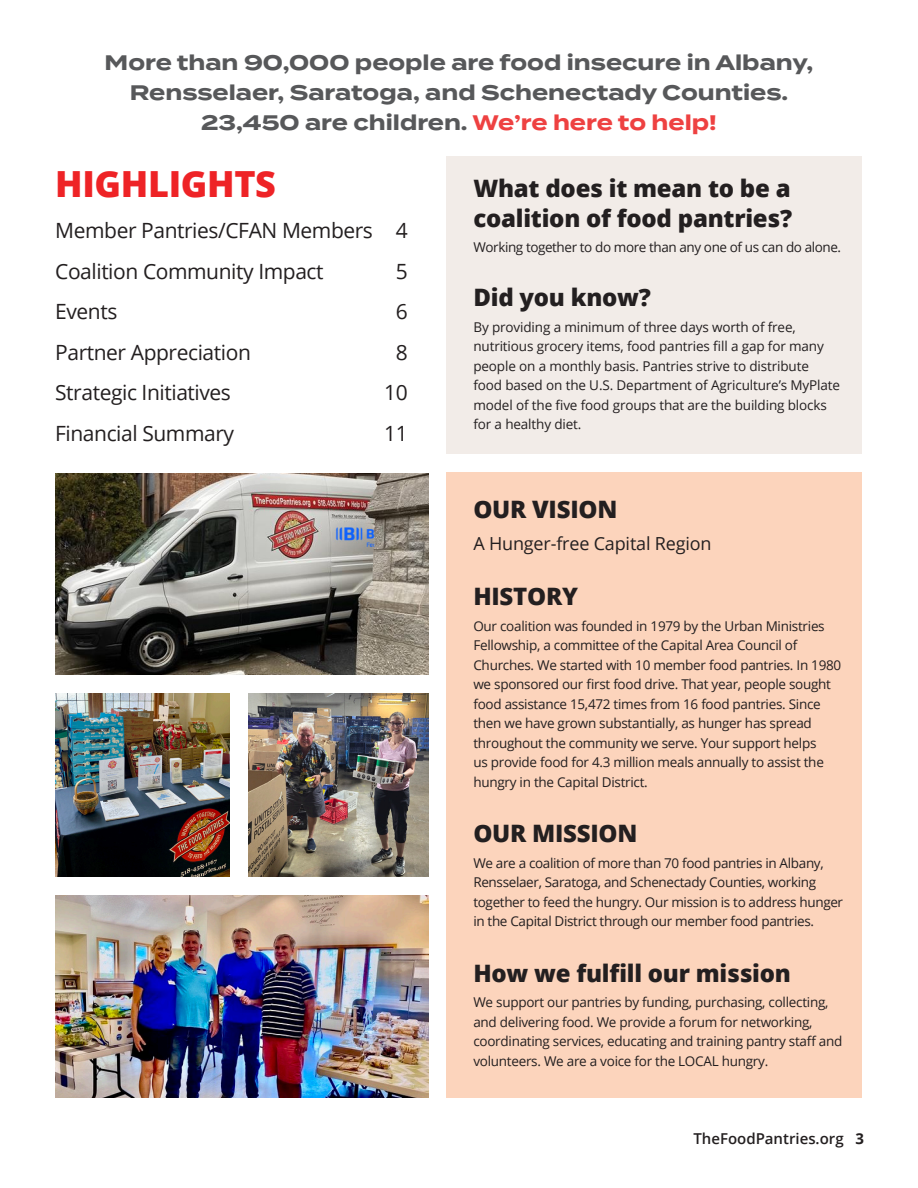
<style>
.page{position:relative;width:918px;height:1188px;background:#fff}
.page>*{position:absolute;margin:0;border:0;box-sizing:border-box;transform-origin:0 0}
.t1{font:800 36px "Open Sans";letter-spacing:-.01em;color:#ee2326}
.t2{font:800 24px/30px "Open Sans";letter-spacing:-.01em;color:#231f20}
.t3{font:700 21px/30px "Termina";color:#57585a;text-align:center}
.t4{font:21px "Open Sans";letter-spacing:-.02em;color:#231f20}
.t5{font:18px "Open Sans";letter-spacing:-.01em;color:#231f20}
.t6{font:600 15px "Open Sans";color:#231f20}
._9_13{font:13.5px/19.5px "Open Sans";letter-spacing:-.02em;color:#231f20}
._10_13{font:13.5px/19.5px "Open Sans";letter-spacing:-.02em;color:#231f20}
.s1{color:#ee4141}
.s2{font-weight:700}
</style>
<div class="page">
<div style="left:446px;top:468px;width:416px;height:630px;background:#fcd4bc"></div>
<div style="left:446px;top:157px;width:416px;height:311px;background:#f2ece8"></div>
<div style="left:446px;top:454px;width:418px;height:18px;background:#fff"></div>
<img style="left:56px;top:473px;width:372px;height:202px">
<img style="left:248px;top:693px;width:180px;height:184px">
<img style="left:56px;top:693px;width:174px;height:184px">
<img style="left:56px;top:895px;width:372px;height:203px">
<p class="t3" style="left:105px;top:48px;width:710px">More than 90,000 people are food insecure in Albany,<br>Rensselaer, Saratoga, and Schenectady Counties.<br>23,450 are children. <span class="s1">We’re here to help!</span></p>
<p class="t1" style="left:55px;top:156px;width:222px">HIGHLIGHTS</p>
<p class="t4" style="left:55px;top:216px;width:354px">Member Pantries/CFAN Members 4</p>
<p class="t4" style="left:55px;top:257px;width:270px">Coalition Community Impact</p>
<p class="t4" style="left:396px;top:257px;width:14px">5</p>
<p class="t4" style="left:55px;top:297px;width:64px">Events</p>
<p class="t4" style="left:396px;top:297px;width:14px">6</p>
<p class="t4" style="left:55px;top:338px;width:197px">Partner Appreciation</p>
<p class="t4" style="left:396px;top:338px;width:14px">8</p>
<p class="t4" style="left:55px;top:378px;width:177px">Strategic Initiatives</p>
<p class="t4" style="left:384px;top:378px;width:25px">10</p>
<p class="t4" style="left:55px;top:419px;width:180px">Financial Summary</p>
<p class="t4" style="left:384px;top:419px;width:25px">11</p>
<p class="t2" style="left:473px;top:172px;width:320px">What does it mean to be a coalition of food pantries?</p>
<p class="_9_13" style="left:473px;top:237px;width:369px">Working together to do more than any one of us can do alone.</p>
<p class="t2" style="left:473px;top:281px;width:179px">Did you know?</p>
<p class="_9_13" style="left:473px;top:317px;width:368px">By providing a minimum of three days worth of free, nutritious grocery items, food pantries fill a gap for many people on a monthly basis. Pantries strive to distribute food based on the U.S. Department of Agriculture’s MyPlate model of the five food groups that are the building blocks for a healthy diet.</p>
<p class="t2" style="left:473px;top:493px;width:145px">OUR VISION</p>
<p class="t5" style="left:473px;top:531px;width:240px">A Hunger-free Capital Region</p>
<p class="t2" style="left:473px;top:580px;width:106px">HISTORY</p>
<p class="_10_13" style="left:473px;top:616px;width:369px">Our coalition was founded in 1979 by the Urban Ministries Fellowship, a committee of the Capital Area Council of Churches. We started with 10 member food pantries. In 1980 we sponsored our first food drive. That year, people sought food assistance 15,472 times from 16 food pantries. Since then we have grown substantially, as hunger has spread throughout the community we serve. Your support helps<br>us provide food for 4.3 million meals annually to assist the hungry in the Capital District.</p>
<p class="t2" style="left:473px;top:817px;width:166px">OUR MISSION</p>
<p class="_9_13" style="left:473px;top:853px;width:371px">We are a coalition of more than 70 food pantries in Albany, Rensselaer, Saratoga, and Schenectady Counties, working together to feed the hungry. Our mission is to address hunger in the Capital District through our member food pantries.</p>
<p class="t2" style="left:473px;top:957px;width:319px">How we fulfill our mission</p>
<p class="_9_13" style="left:473px;top:992px;width:371px">We support our pantries by funding, purchasing, collecting, and delivering food. We provide a forum for networking, coordinating services, educating and training pantry staff and volunteers. We are a voice for the LOCAL hungry.</p>
<p class="t6" style="left:693px;top:1128px;width:172px">TheFoodPantries.org <span class="s2">3</span></p>
</div>
